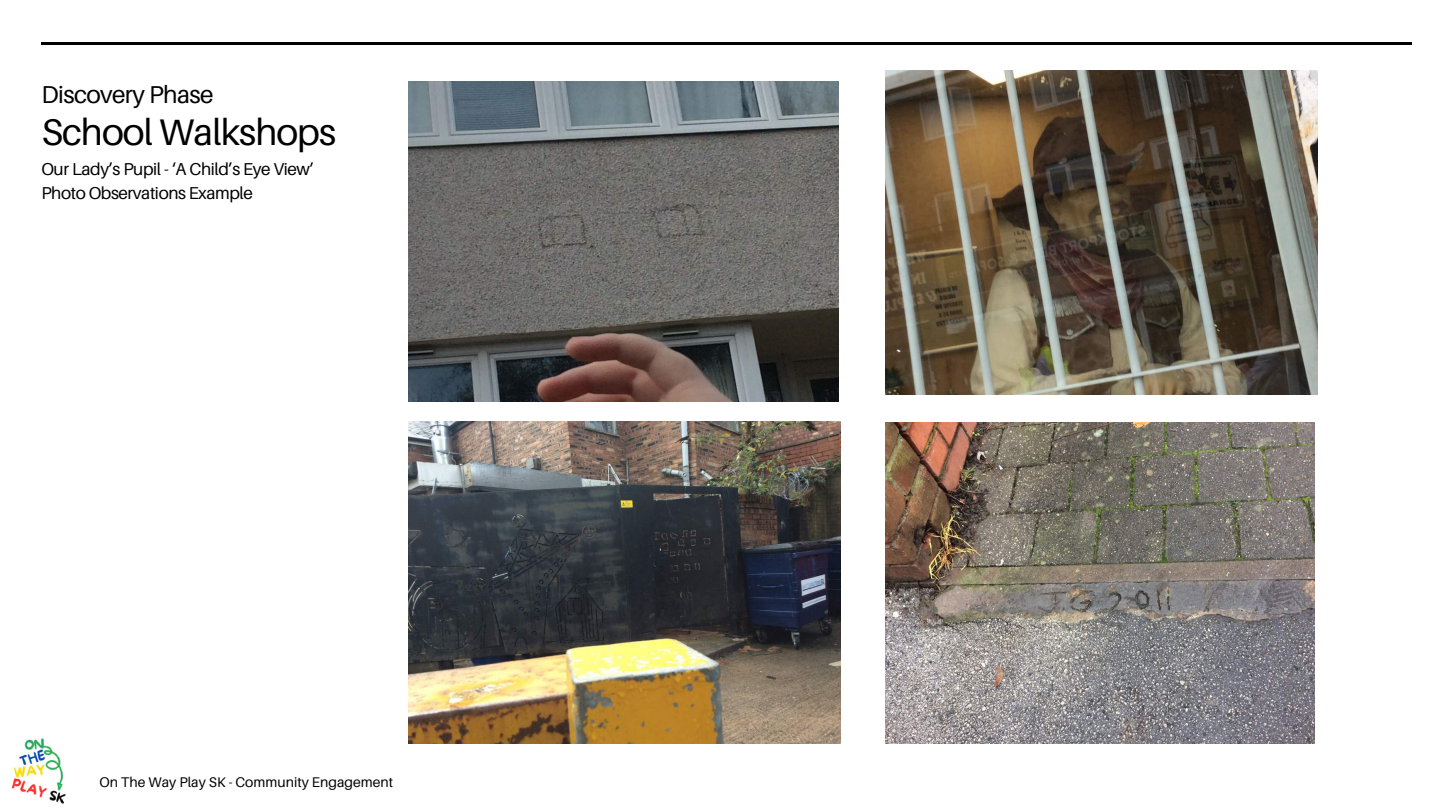
<style>
.page{position:relative;width:1440px;height:810px;background:#fff}
.page>*{position:absolute;margin:0;border:0;box-sizing:border-box;transform-origin:0 0}
.t1{font:37px "Aileron";letter-spacing:-.025em;color:#000}
.t2{font:24.4px "Aileron";letter-spacing:-.025em;color:#000}
.t3{font:17.2px/23.5px "Aileron";letter-spacing:-.025em;color:#000}
.t4{font:14px "Aileron";color:#000}
</style>
<div class="page">
<hr style="left:41px;top:43px;width:1371px;height:2px;background:#000">
<img style="left:11px;top:738px;width:55px;height:66px">
<img style="left:885px;top:71px;width:432px;height:324px">
<img style="left:408px;top:81px;width:431px;height:321px">
<img style="left:885px;top:423px;width:430px;height:321px">
<img style="left:408px;top:421px;width:432px;height:323px">
<h2 class="t2" style="left:41px;top:80px;width:174px">Discovery Phase</h2>
<h1 class="t1" style="left:41px;top:109px;width:296px">School Walkshops</h1>
<p class="t3" style="left:41px;top:157px;width:274px">Our Lady’s Pupil - ‘A Child’s Eye View’<br>Photo Observations Example</p>
<p class="t4" style="left:99px;top:774px;width:295px">On The Way Play SK - Community Engagement</p>
</div>
